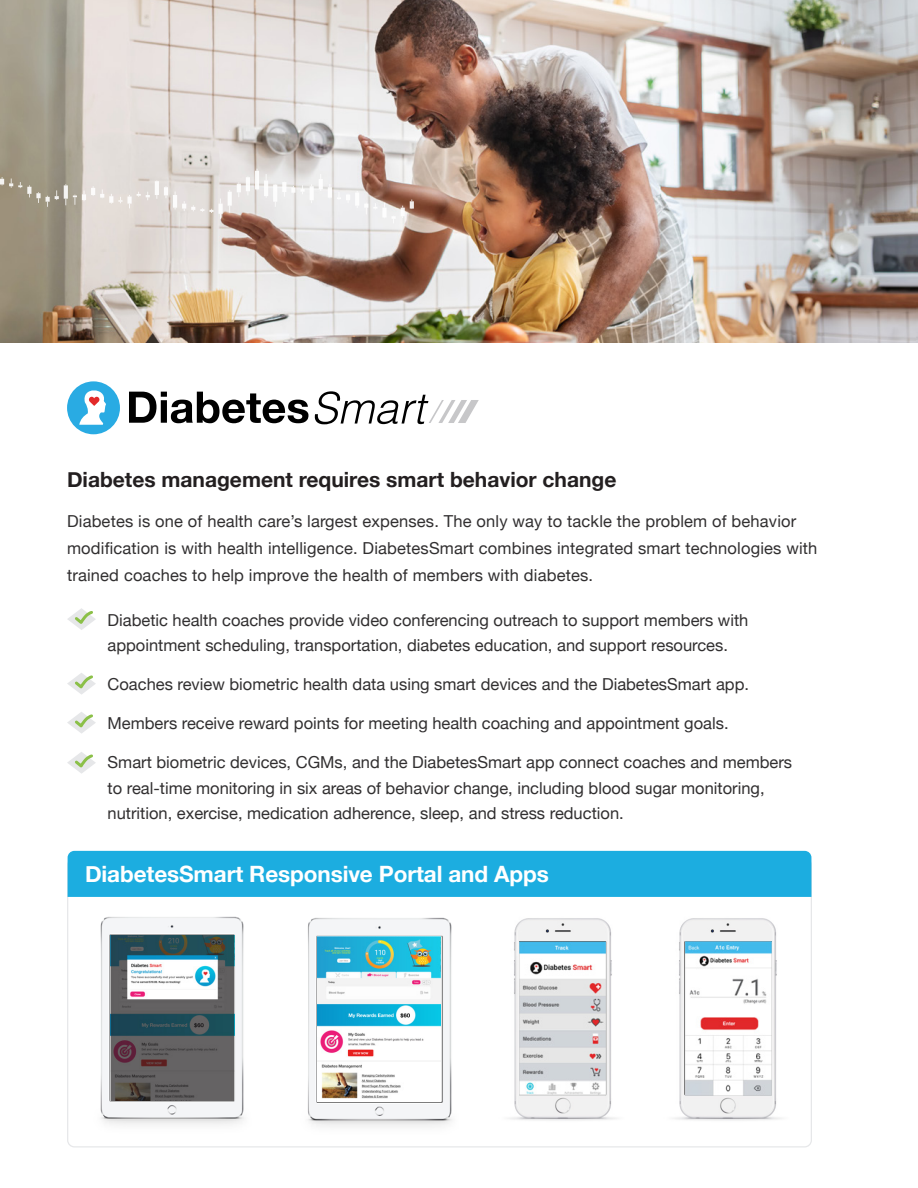
<style>
.page{position:relative;width:918px;height:1188px;background:#fff}
.page>*{position:absolute;margin:0;border:0;box-sizing:border-box;transform-origin:0 0}
.t1{font:700 22.5px "Helvetica Neue";letter-spacing:-.005em;color:#fff}
.t2{font:700 21px "Helvetica Neue";color:#231f20}
.Bullets{font:16.5px/25.5px "Helvetica Neue";color:#312f30}
</style>
<div class="page">
<img style="left:0;top:0;width:918px;height:342px">
<svg style="left:0;top:169px;width:414px;height:54px;background:#d2cac3"></svg>
<div style="left:68px;top:851px;width:743px;height:46px;background:#1cade0"></div>
<div style="left:67px;top:381px;width:53px;height:53px;background:#29abe3;border-radius:50%"></div>
<svg style="left:79px;top:390px;width:27px;height:35px"></svg>
<svg style="left:129px;top:392px;width:179px;height:31px"></svg>
<svg style="left:315px;top:391px;width:164px;height:33px"></svg>
<img style="left:674px;top:918px;width:108px;height:203px">
<svg style="left:685px;top:941px;width:87px;height:154px"></svg>
<img style="left:509px;top:918px;width:108px;height:203px">
<svg style="left:519px;top:941px;width:87px;height:155px"></svg>
<img style="left:100px;top:916px;width:144px;height:209px">
<img style="left:110px;top:935px;width:124px;height:165px">
<img style="left:308px;top:917px;width:144px;height:210px">
<img style="left:318px;top:936px;width:123px;height:165px">
<svg style="left:67px;top:608px;width:29px;height:22px"></svg>
<svg style="left:67px;top:673px;width:29px;height:22px"></svg>
<svg style="left:67px;top:712px;width:29px;height:22px"></svg>
<svg style="left:67px;top:752px;width:29px;height:22px"></svg>
<p class="t2" style="left:67px;top:463px;width:551px">Diabetes management requires smart behavior change</p>
<p class="Bullets" style="left:67px;top:509px;width:752px;line-height:27px">Diabetes is one of health care’s largest expenses. The only way to tackle the problem of behavior modification is with health intelligence. DiabetesSmart combines integrated smart technologies with trained coaches to help improve the health of members with diabetes.</p>
<p class="Bullets" style="left:108px;top:608px;width:642px">Diabetic health coaches provide video conferencing outreach to support members with appointment scheduling, transportation, diabetes education, and support resources.</p>
<p class="Bullets" style="left:108px;top:673px;width:643px">Coaches review biometric health data using smart devices and the DiabetesSmart app.</p>
<p class="Bullets" style="left:108px;top:712px;width:623px">Members receive reward points for meeting health coaching and appointment goals.</p>
<p class="Bullets" style="left:108px;top:751px;width:686px">Smart biometric devices, CGMs, and the DiabetesSmart app connect coaches and members to real-time monitoring in six areas of behavior change, including blood sugar monitoring, nutrition, exercise, medication adherence, sleep, and stress reduction.</p>
<p class="t1" style="left:85px;top:857px;width:465px">DiabetesSmart Responsive Portal and Apps</p>
</div>
